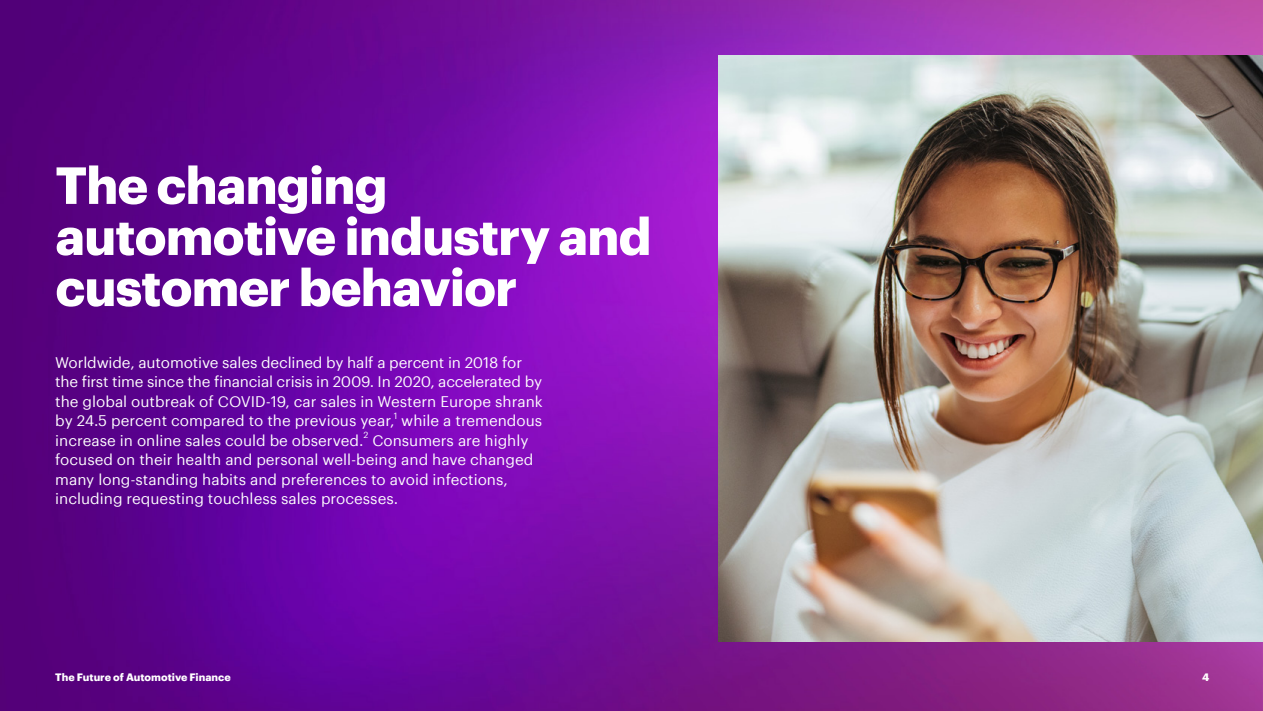
<style>
.page{position:relative;width:1263px;height:711px;background:#fff}
.page>*{position:absolute;margin:0;border:0;box-sizing:border-box;transform-origin:0 0}
.Head_innen_L1{font:700 51px/51px "Graphik";letter-spacing:-.02em;color:#fff}
.body_white{font:15px/19.5px "Graphik";color:#fff}
.t1{font:700 10.5px "Graphik";color:#fff}
.body_white-2{font:8.7px "Graphik";color:#fff}
</style>
<div class="page">
<img style="left:0;top:0;width:1262px;height:710px">
<img style="left:719px;top:55px;width:544px;height:585px">
<p class="Head_innen_L1" style="left:55px;top:155px;width:598px">The changing automotive industry and customer behavior</p>
<p class="body_white" style="left:55px;top:351px;width:489px">Worldwide, automotive sales declined by half a percent in 2018 for the first time since the financial crisis in 2009. In 2020, accelerated by the global outbreak of COVID-19, car sales in Western Europe shrank by 24.5 percent compared to the previous year, while a tremendous</p>
<p class="body_white-2" style="left:394px;top:409px;width:5px">1</p>
<p class="body_white" style="left:55px;top:429px;width:310px">increase in online sales could be observed.</p>
<p class="body_white-2" style="left:363px;top:428px;width:6px">2</p>
<p class="body_white" style="left:55px;top:429px;width:480px;text-indent:317px">Consumers are highly focused on their health and personal well-being and have changed many long-standing habits and preferences to avoid infections, including requesting touchless sales processes.</p>
<p class="t1" style="left:55px;top:669px;width:177px">The Future of Automotive Finance</p>
<p class="t1" style="left:1202px;top:669px;width:9px">4</p>
</div>
